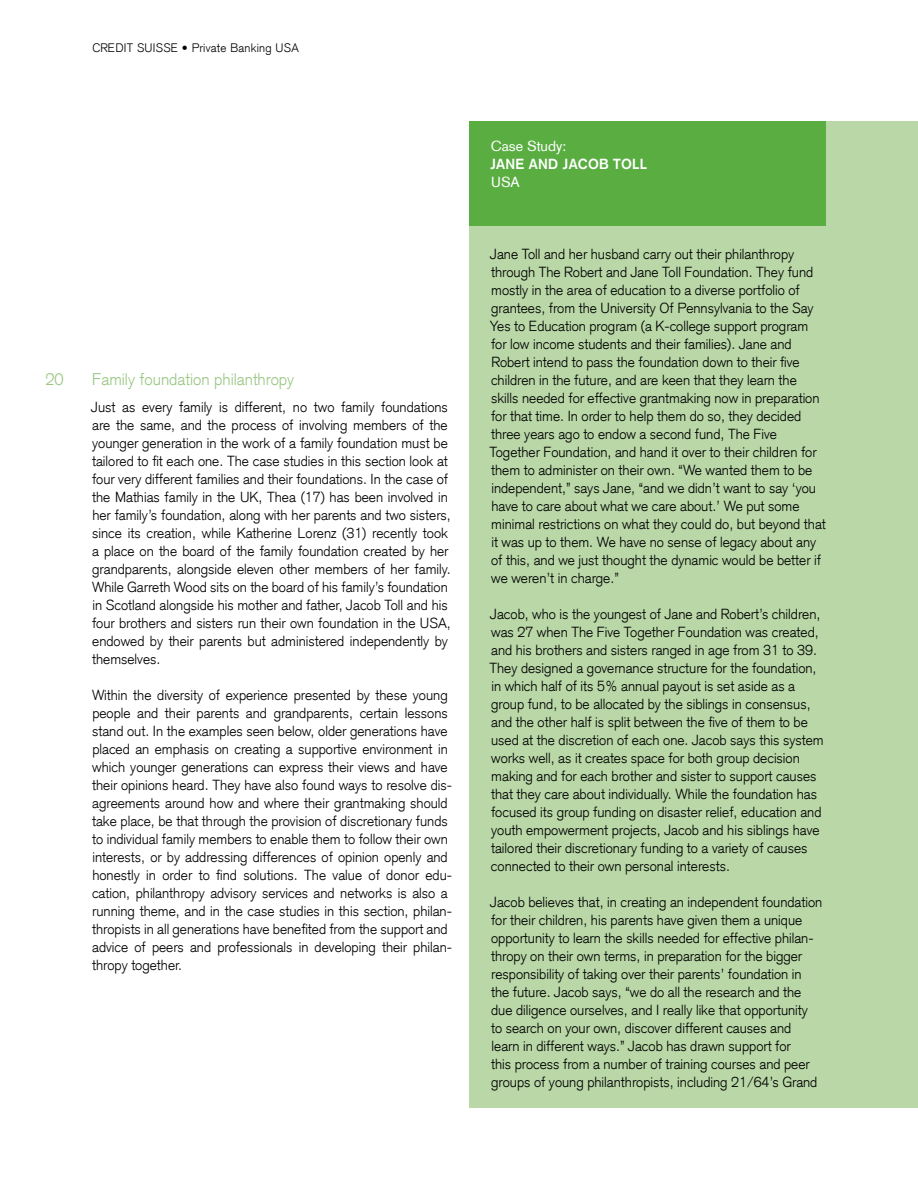
<style>
.page{position:relative;width:918px;height:1188px;background:#fff}
.page>*{position:absolute;margin:0;border:0;box-sizing:border-box;transform-origin:0 0}
.t1{font:300 16.5px "Credit Suisse Type";color:#9ac784}
.t2{font:300 14.25px/18px "Credit Suisse Type";color:#000}
.t3{font:700 14.25px "Credit Suisse Type";letter-spacing:.02em;color:#fff}
.t4{font:14.25px "Credit Suisse Type";color:#fff}
.t5{font:300 12px "Credit Suisse Type";letter-spacing:.02em;color:#000}
</style>
<div class="page">
<div style="left:470px;top:121px;width:448px;height:987px;background:#b9d7a7"></div>
<div style="left:470px;top:121px;width:356px;height:105px;background:#59ad41"></div>
<p class="t5" style="left:92px;top:40px;width:60px">Credit Suiss</p>
<p class="t5" style="left:171px;top:40px;width:129px">e • Private Banking USA</p>
<p class="t1" style="left:45px;top:369px;width:20px">20</p>
<p class="t1" style="left:92px;top:369px;width:204px">Family foundation philanthropy</p>
<p class="t2" style="left:91px;top:398px;width:361px">Just as every family is different, no two family foundations are the same, and the process of involving members of the younger generation in the work of a family foundation must be tailored to fit each one. The case studies in this section look at four very different families and their foundations. In the case of the Mathias family in the UK, Thea (17) has been involved in her family’s foundation, along with her parents and two sisters, since its creation, while Katherine Lorenz (31) recently took a place on the board of the family foundation created by her grandparents, alongside eleven other members of her family.<br>While Garreth Wood sits on the board of his family’s foundation in Scotland alongside his mother and father, Jacob Toll and his four brothers and sisters run their own foundation in the USA, endowed by their parents but administered independently by themselves.</p>
<p class="t2" style="left:92px;top:686px;width:362px">Within the diversity of experience presented by these young people and their parents and grandparents, certain lessons stand out. In the examples seen below, older generations have placed an emphasis on creating a supportive environment in which younger generations can express their views and have their opinions heard. They have also found ways to resolve dis&shy;agreements around how and where their grantmaking should take place, be that through the provision of discretionary funds to individual family members to enable them to follow their own interests, or by addressing differences of opinion openly and honestly in order to find solutions. The value of donor edu&shy;cation, philanthropy advisory services and networks is also a running theme, and in the case studies in this section, philan&shy;thropists in all generations have benefited from the support and advice of peers and professionals in developing their philan&shy;thropy together.</p>
<p class="t4" style="left:491px;top:137px;width:77px">Case Study:</p>
<p class="t3" style="left:490px;top:155px;width:150px">JAN E AN D JACOB TOLL</p>
<p class="t4" style="left:491px;top:173px;width:30px">USA</p>
<p class="t2" style="left:489px;top:245px;width:338px">Jane Toll and her husband carry out their philanthropy through The Robert and Jane Toll Foundation. They fund mostly in the area of education to a diverse portfolio of grantees, from the University Of Pennsylvania to the Say Yes to Education program (a K-college support program for low income students and their families). Jane and Robert intend to pass the foundation down to their five children in the future, and are keen that they learn the skills needed for effective grantmaking now in preparation for that time. In order to help them do so, they decided three years ago to endow a second fund, The Five Together Foundation, and hand it over to their children for them to administer on their own. “We wanted them to be independent,” says Jane, “and we didn’t want to say ‘you have to care about what we care about.’ We put some minimal restrictions on what they could do, but beyond that it was up to them. We have no sense of legacy about any of this, and we just thought the dynamic would be better if we weren’t in charge.”</p>
<p class="t2" style="left:489px;top:605px;width:336px">Jacob, who is the youngest of Jane and Robert’s children, was 27 when The Five Together Foundation was created, and his brothers and sisters ranged in age from 31 to 39.<br>They designed a governance structure for the foundation, in which half of its 5% annual payout is set aside as a group fund, to be allocated by the siblings in consensus, and the other half is split between the five of them to be used at the discretion of each one. Jacob says this system works well, as it creates space for both group decision making and for each brother and sister to support causes that they care about individually. While the foundation has focused its group funding on disaster relief, education and youth empowerment projects, Jacob and his siblings have tailored their discretionary funding to a variety of causes connected to their own personal interests.</p>
<p class="t2" style="left:490px;top:893px;width:334px">Jacob believes that, in creating an independent foundation for their children, his parents have given them a unique opportunity to learn the skills needed for effective philan&shy;thropy on their own terms, in preparation for the bigger responsibility of taking over their parents’ foundation in the future. Jacob says, “we do all the research and the due diligence ourselves, and I really like that opportunity<br>to search on your own, discover different causes and<br>learn in different ways.” Jacob has drawn support for<br>this process from a number of training courses and peer groups of young philanthropists, including 21/64’s Grand</p>
</div>
